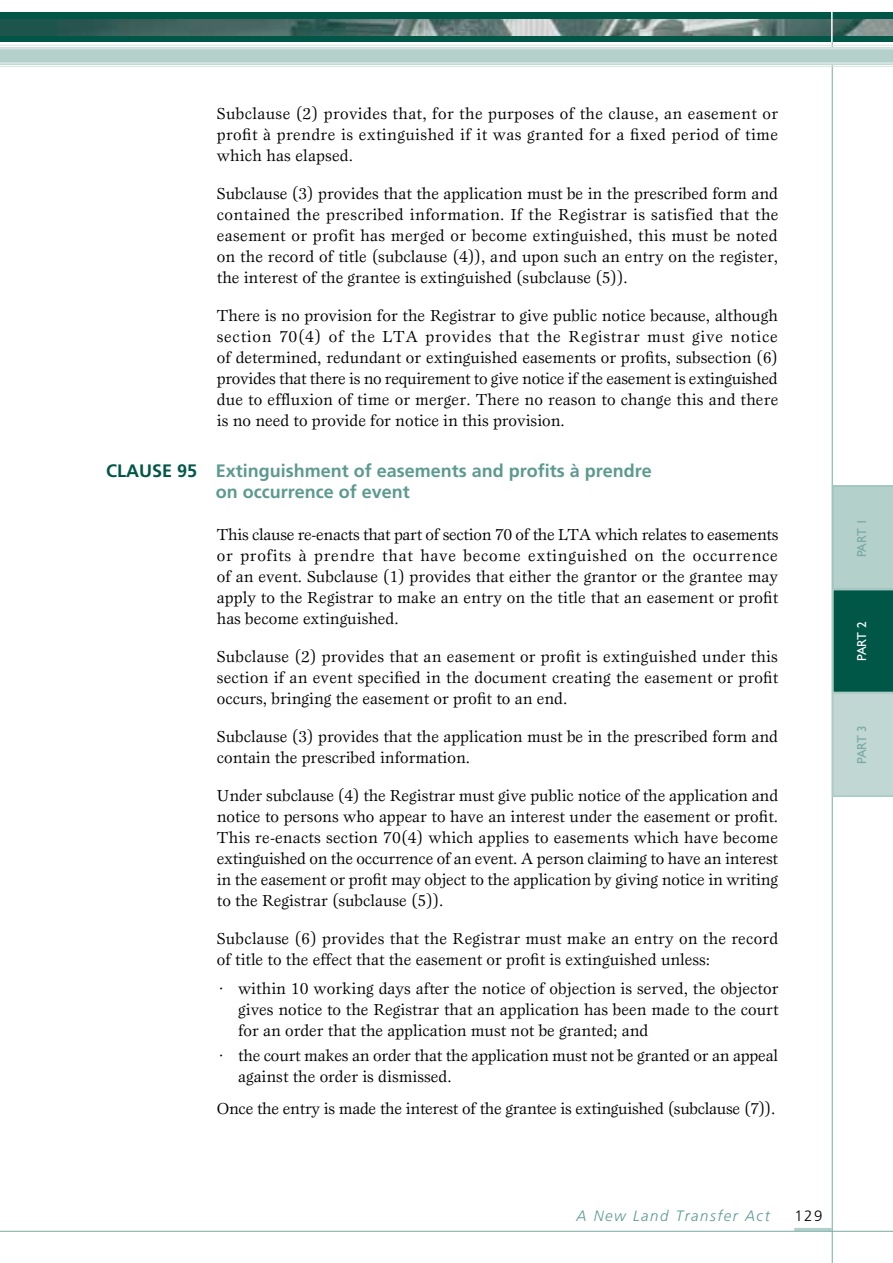
<style>
.page{position:relative;width:893px;height:1263px;background:#fff}
.page>*{position:absolute;margin:0;border:0;box-sizing:border-box;transform-origin:0 0}
.t1{font:700 18px/21px "Frutiger Maori";color:#5c9a90}
.t2{font:16.5px/21px "Esprit Maori";color:#000;text-align:justify}
.t3{font:italic 300 15px "Frutiger Maori";letter-spacing:.1em;color:#5c9a90}
.t4{font:300 15px "Frutiger";color:#000}
.t5{font:13.05px "Gill Sans";letter-spacing:-.08em;color:#78aaa3}
.t6{font:13.05px "Gill Sans";color:#fff}
.s1{color:#005747}
</style>
<div class="page">
<hr style="left:832px;top:42px;width:1px;height:1221px;background:#78aaa3">
<div style="left:0;top:12px;width:893px;height:30px;background:#005747"></div>
<svg style="left:0;top:45px;width:893px;height:22px;background:#c4dad5"></svg>
<img style="left:0;top:19px;width:893px;height:16px">
<hr style="left:831px;top:9px;width:2px;height:33px;background:#fff">
<hr style="left:794px;top:1228px;width:38px;height:3px;background:#b4d0ca">
<hr style="left:0;top:1231px;width:893px;height:1px;background:#78aaa3">
<svg style="left:831px;top:484px;width:62px;height:314px;background:#82ada5"></svg>
<p class="t2" style="left:217px;top:102px;width:563px">Subclause (2) provides that, for the purposes of the clause, an easement or profit à prendre is extinguished if it was granted for a fixed period of time which has elapsed.</p>
<p class="t2" style="left:217px;top:182px;width:563px">Subclause (3) provides that the application must be in the prescribed form and contained the prescribed information. If the Registrar is satisfied that the easement or profit has merged or become extinguished, this must be noted on the record of title (subclause (4)), and upon such an entry on the register, the interest of the grantee is extinguished (subclause (5)).</p>
<p class="t2" style="left:217px;top:305px;width:563px">There is no provision for the Registrar to give public notice because, although section 70(4) of the LTA provides that the Registrar must give notice of determined, redundant or extinguished easements or profits, subsection (6) provides that there is no requirement to give notice if the easement is extinguished due to effluxion of time or merger. There no reason to change this and there is no need to provide for notice in this provision.</p>
<p class="t1" style="left:216px;top:460px;width:438px;text-indent:-109px"><span class="s1">Clause 95</span> Extinguishment of easements and profits à prendre on occurrence of event</p>
<p class="t2" style="left:217px;top:523px;width:563px">This clause re-enacts that part of section 70 of the LTA which relates to easements or profits à prendre that have become extinguished on the occurrence of an event. Subclause (1) provides that either the grantor or the grantee may apply to the Registrar to make an entry on the title that an easement or profit has become extinguished.</p>
<p class="t2" style="left:217px;top:646px;width:563px">Subclause (2) provides that an easement or profit is extinguished under this section if an event specified in the document creating the easement or profit occurs, bringing the easement or profit to an end.</p>
<p class="t2" style="left:217px;top:726px;width:563px">Subclause (3) provides that the application must be in the prescribed form and contain the prescribed information.</p>
<p class="t2" style="left:217px;top:785px;width:563px">Under subclause (4) the Registrar must give public notice of the application and notice to persons who appear to have an interest under the easement or profit.<br>This re-enacts section 70(4) which applies to easements which have become extinguished on the occurrence of an event. A person claiming to have an interest in the easement or profit may object to the application by giving notice in writing to the Registrar (subclause (5)).</p>
<p class="t2" style="left:217px;top:928px;width:563px">Subclause (6) provides that the Registrar must make an entry on the record of title to the effect that the easement or profit is extinguished unless:</p>
<p class="t2" style="left:238px;top:978px;width:542px;text-indent:-21px">· within 10 working days after the notice of objection is served, the objector gives notice to the Registrar that an application has been made to the court for an order that the application must not be granted; and</p>
<p class="t2" style="left:238px;top:1044px;width:541px;text-indent:-21px">· the court makes an order that the application must not be granted or an appeal against the order is dismissed.</p>
<p class="t2" style="left:217px;top:1098px;width:560px">Once the entry is made the interest of the grantee is extinguished (subclause (7)).</p>
<p class="t5" style="left:854px;top:557px;width:40px;rotate:-90deg">part 1</p>
<p class="t6" style="left:854px;top:661px;width:40px;rotate:-90deg">part 2</p>
<p class="t5" style="left:854px;top:764px;width:40px;rotate:-90deg">part 3</p>
<p class="t3" style="left:577px;top:1207px;width:195px">A New Land Transfer Act</p>
<p class="t4" style="left:794px;top:1207px;width:30px">129</p>
</div>
